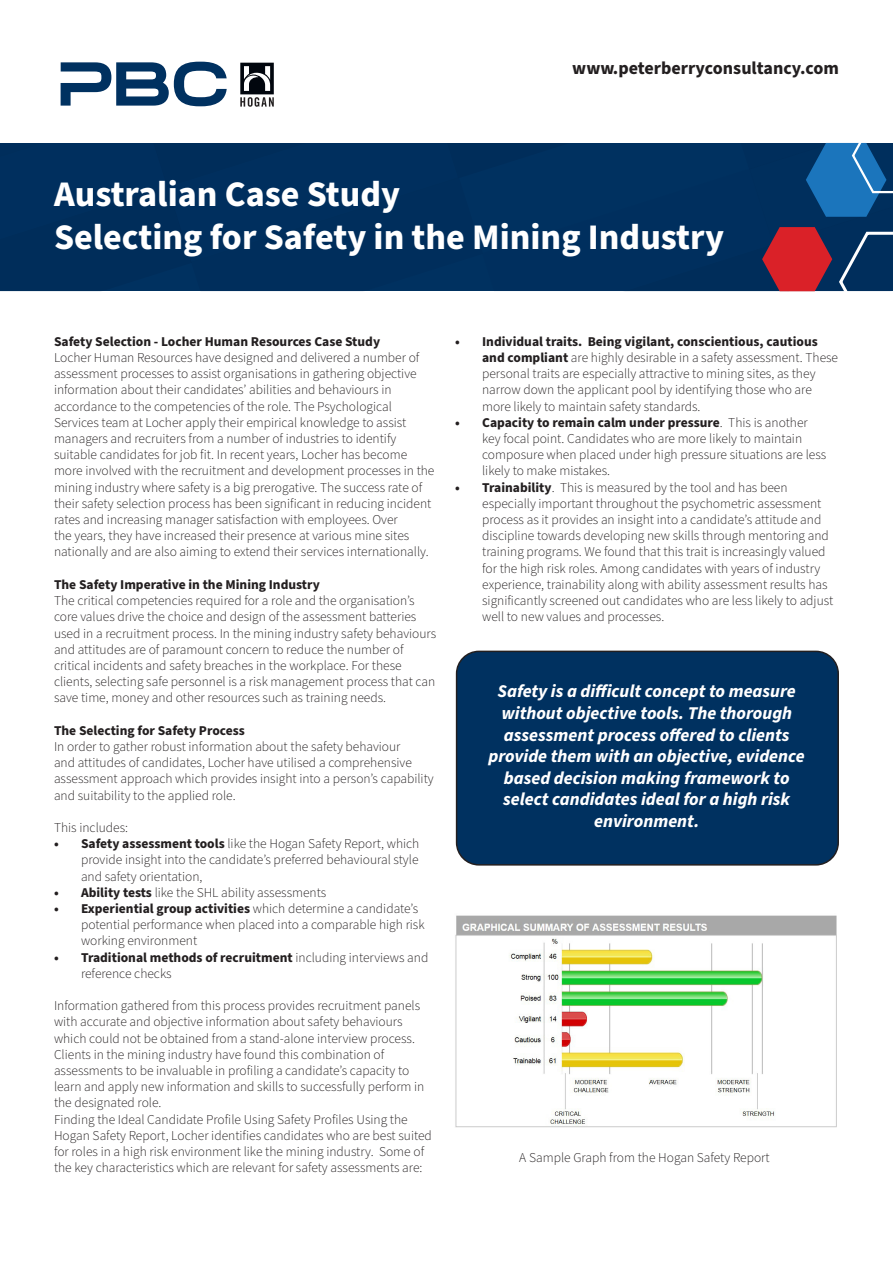
<style>
.page{position:relative;width:893px;height:1263px;background:#fff}
.page>*{position:absolute;margin:0;border:0;box-sizing:border-box;transform-origin:0 0}
.t1{font:700 36px "Source Sans Pro";color:#fff}
.t2{font:italic 700 18px/21.6px "Source Sans Pro";color:#fff;text-align:center}
.t3{font:700 18px "Source Sans Pro";color:#231f20}
.t4{font:300 13.5px/16.2px "Source Sans Pro";color:#231f20}
.t5{font:700 13.5px "Source Sans Pro";color:#231f20}
.s1{font-weight:700}
</style>
<div class="page">
<svg style="left:240px;top:63px;width:34px;height:44px"></svg>
<svg style="left:61px;top:62px;width:166px;height:44px"></svg>
<svg style="left:0;top:142px;width:893px;height:150px;background:#0a3461"></svg>
<div style="left:457px;top:651px;width:381px;height:214px;background:#003160;border-radius:22px"></div>
<div style="left:456px;top:651px;width:383px;height:214px;border:2px solid #231f20;border-radius:22px"></div>
<img style="left:455px;top:915px;width:382px;height:212px">
<p class="t3" style="left:572px;top:55px;width:268px">www.peterberryconsultancy.com</p>
<p class="t1" style="left:54px;top:169px;width:348px">Australian Case Study</p>
<p class="t1" style="left:54px;top:212px;width:671px">Selecting for Safety in the Mining Industry</p>
<p class="t5" style="left:54px;top:332px;width:328px">Safety Selection - Locher Human Resources Case Study</p>
<p class="t4" style="left:54px;top:350px;width:382px">Locher Human Resources have designed and delivered a number of assessment processes to assist organisations in gathering objective information about their candidates’ abilities and behaviours in accordance to the competencies of the role. The Psychological Services team at Locher apply their empirical knowledge to assist managers and recruiters from a number of industries to identify suitable candidates for job fit. In recent years, Locher has become more involved with the recruitment and development processes in the mining industry where safety is a big prerogative. The success rate of their safety selection process has been significant in reducing incident rates and increasing manager satisfaction with employees. Over<br>the years, they have increased their presence at various mine sites nationally and are also aiming to extend their services internationally.</p>
<p class="t5" style="left:54px;top:575px;width:267px">The Safety Imperative in the Mining Industry</p>
<p class="t4" style="left:54px;top:593px;width:384px">The critical competencies required for a role and the organisation’s core values drive the choice and design of the assessment batteries used in a recruitment process. In the mining industry safety behaviours and attitudes are of paramount concern to reduce the number of critical incidents and safety breaches in the workplace. For these clients, selecting safe personnel is a risk management process that can save time, money and other resources such as training needs.</p>
<p class="t5" style="left:54px;top:721px;width:192px">The Selecting for Safety Process</p>
<p class="t4" style="left:54px;top:739px;width:381px">In order to gather robust information about the safety behaviour<br>and attitudes of candidates, Locher have utilised a comprehensive assessment approach which provides insight into a person’s capability and suitability to the applied role.</p>
<p class="t4" style="left:54px;top:820px;width:76px">This includes:</p>
<p class="t4" style="left:81px;top:836px;width:340px;text-align:justify;text-indent:-27px"><span class="s1">• Safety assessment tools</span> like the Hogan Safety Report, which provide insight into the candidate’s preferred behavioural style and safety orientation,</p>
<p class="t4" style="left:54px;top:884px;width:274px"><span class="s1">• Ability tests</span> like the SHL ability assessments</p>
<p class="t4" style="left:81px;top:901px;width:345px;text-indent:-27px"><span class="s1">• Experiential group activities</span> which determine a candidate’s potential performance when placed into a comparable high risk working environment</p>
<p class="t4" style="left:81px;top:949px;width:349px;text-indent:-27px"><span class="s1">• Traditional methods of recruitment</span> including interviews and reference checks</p>
<p class="t4" style="left:54px;top:998px;width:372px">Information gathered from this process provides recruitment panels with accurate and objective information about safety behaviours which could not be obtained from a stand-alone interview process.<br>Clients in the mining industry have found this combination of assessments to be invaluable in profiling a candidate’s capacity to learn and apply new information and skills to successfully perform in the designated role.</p>
<p class="t4" style="left:54px;top:1111px;width:379px">Finding the Ideal Candidate Profile Using Safety Profiles Using the Hogan Safety Report, Locher identifies candidates who are best suited for roles in a high risk environment like the mining industry. Some of the key characteristics which are relevant for safety assessments are:</p>
<p class="t4" style="left:482px;top:334px;width:357px;text-indent:-27px"><span class="s1">• Individual traits. Being vigilant, conscientious, cautious and compliant</span> are highly desirable in a safety assessment. These personal traits are especially attractive to mining sites, as they narrow down the applicant pool by identifying those who are more likely to maintain safety standards.</p>
<p class="t4" style="left:482px;top:415px;width:346px;text-indent:-27px"><span class="s1">• Capacity to remain calm under pressure</span>. This is another key focal point. Candidates who are more likely to maintain composure when placed under high pressure situations are less likely to make mistakes.</p>
<p class="t4" style="left:482px;top:479px;width:352px;text-indent:-27px"><span class="s1">• Trainability</span>. This is measured by the tool and has been especially important throughout the psychometric assessment process as it provides an insight into a candidate’s attitude and discipline towards developing new skills through mentoring and training programs. We found that this trait is increasingly valued for the high risk roles. Among candidates with years of industry experience, trainability along with ability assessment results has significantly screened out candidates who are less likely to adjust well to new values and processes.</p>
<p class="t2" style="left:488px;top:681px;width:318px">Safety is a difficult concept to measure without objective tools. The thorough assessment process offered to clients provide them with an objective, evidence based decision making framework to select candidates ideal for a high risk environment.</p>
<p class="t4" style="left:519px;top:1150px;width:252px">A Sample Graph from the Hogan Safety Report</p>
</div>
